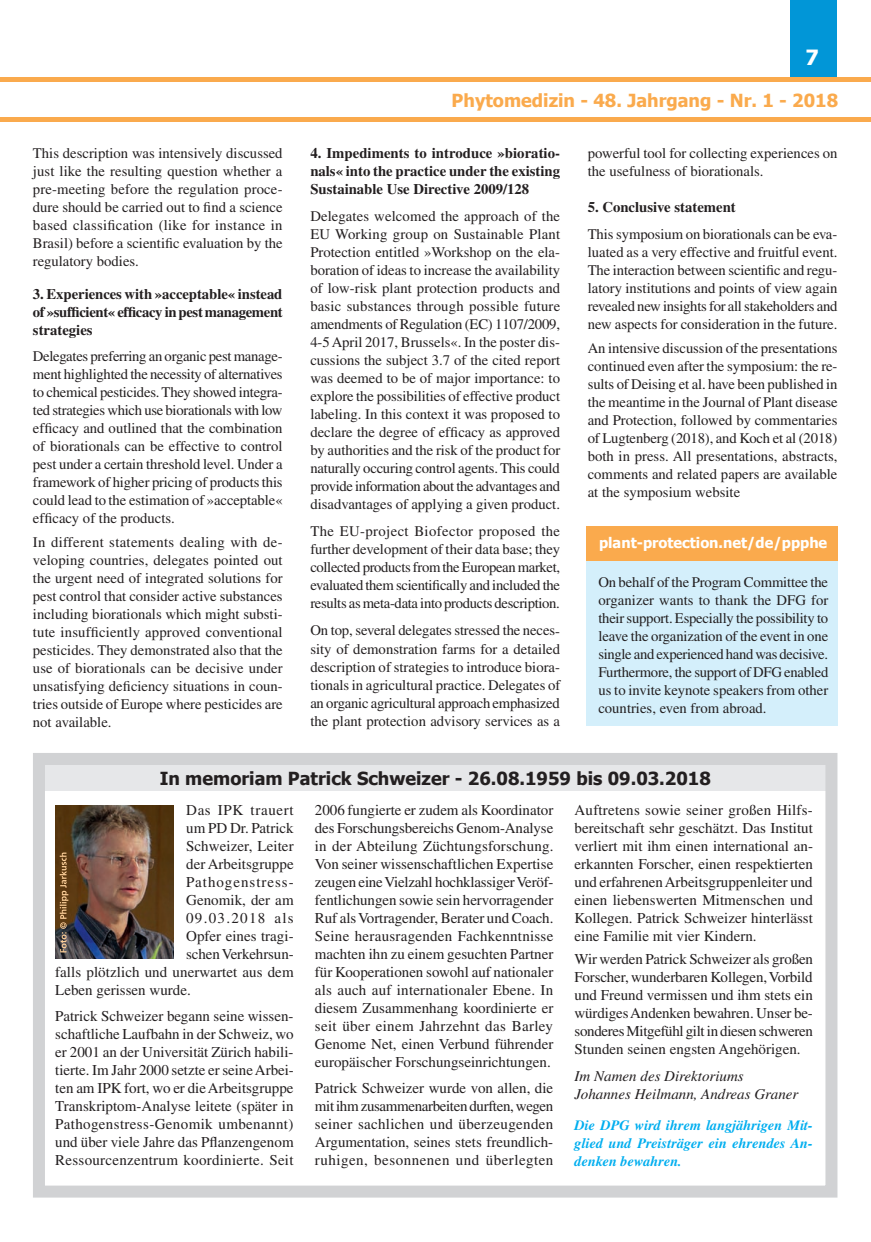
<style>
.page{position:relative;width:871px;height:1242px;background:#fff}
.page>*{position:absolute;margin:0;border:0;box-sizing:border-box;transform-origin:0 0}
.t1{font:700 21px "Tahoma";color:#fff}
.t2{font:700 18px "Tahoma";color:#231f20}
.t3{font:700 18px "Tahoma";color:#faaa4d}
.t4{font:15px/18px "Times";color:#231f20;text-align:justify}
.t5{font:italic 15px/18px "Times";color:#231f20}
.t6{font:15px "Times";letter-spacing:.065em;color:#231f20}
.t7{font:15px "Times";letter-spacing:.045em;color:#231f20}
.t8{font:15px "Times";letter-spacing:.085em;color:#231f20}
.t9{font:14.7px/18px "Times";color:#231f20;text-align:justify}
.t10{font:700 14.7px/18px "Times";color:#231f20;text-align:justify}
.t11{font:700 14.55px "Tahoma";color:#fff}
.t12{font:italic 700 14.25px/18px "Times";color:#00aeef;text-align:justify}
</style>
<div class="page">
<div style="left:38px;top:761px;width:791px;height:30px;background:#e6e7e9"></div>
<div style="left:33px;top:753px;width:804px;height:444px;border:12px solid #d1d2d4"></div>
<div style="left:586px;top:560px;width:251px;height:166px;background:#d4effb"></div>
<div style="left:790px;top:0;width:46px;height:82px;background:#0196d7"></div>
<hr style="left:0;top:117px;width:870px;height:4px;background:#faaa4d">
<hr style="left:0;top:78px;width:870px;height:4px;background:#faaa4d">
<img style="left:56px;top:806px;width:117px;height:153px">
<div style="left:586px;top:526px;width:251px;height:35px;background:#faaa4d"></div>
<svg style="left:60px;top:852px;width:8px;height:100px"></svg>
<p class="t9" style="left:33px;top:144px;width:251px">This description was intensively discussed just like the resulting question whether a pre-meeting before the regulation proce&shy;dure should be carried out to find a science based classification (like for instance in Brasil) before a scientific evaluation by the regulatory bodies.</p>
<p class="t10" style="left:33px;top:285px;width:251px">3. Experiences with »acceptable« instead of »sufficient« efficacy in pest management strategies</p>
<p class="t9" style="left:33px;top:347px;width:251px">Delegates preferring an organic pest manage&shy;ment highlighted the necessity of alternatives to chemical pesticides. They showed integra&shy;ted strategies which use biorationals with low efficacy and outlined that the combination of biorationals can be effective to control pest under a certain threshold level. Under a framework of higher pricing of products this could lead to the estimation of »acceptable« efficacy of the products.</p>
<p class="t9" style="left:33px;top:533px;width:251px">In different statements dealing with de&shy;veloping countries, delegates pointed out the urgent need of integrated solutions for pest control that consider active substances including biorationals which might substi&shy;tute insufficiently approved conventional pesticides. They demonstrated also that the use of biorationals can be decisive under unsatisfying deficiency situations in coun&shy;tries outside of Europe where pesticides are not available.</p>
<h1 class="t1" style="left:805px;top:43px;width:15px">7</h1>
<p class="t3" style="left:451px;top:88px;width:388px">Phytomedizin - 48. Jahrgang - Nr. 1 - 2018</p>
<p class="t10" style="left:310px;top:144px;width:251px">4. Impediments to introduce »bioratio&shy;nals« into the practice under the existing Sustainable Use Directive 2009/128</p>
<p class="t9" style="left:310px;top:207px;width:251px">Delegates welcomed the approach of the EU Working group on Sustainable Plant Protection entitled »Workshop on the ela&shy;boration of ideas to increase the availability of low-risk plant protection products and basic substances through possible future amendments of Regulation (EC) 1107/2009, 4-5 April 2017, Brussels«. In the poster dis&shy;cussions the subject 3.7 of the cited report was deemed to be of major importance: to explore the possibilities of effective product labeling. In this context it was proposed to declare the degree of efficacy as approved by authorities and the risk of the product for naturally occuring control agents. This could provide information about the advantages and disadvantages of applying a given product.</p>
<p class="t9" style="left:310px;top:522px;width:251px">The EU-project Biofector proposed the further development of their data base; they collected products from the European market, evaluated them scientifically and included the results as meta-data into products description.</p>
<p class="t9" style="left:310px;top:621px;width:251px">On top, several delegates stressed the neces&shy;sity of demonstration farms for a detailed description of strategies to introduce biora&shy;tionals in agricultural practice. Delegates of an organic agricultural approach emphasized the plant protection advisory services as a</p>
<p class="t9" style="left:587px;top:144px;width:251px">powerful tool for collecting experiences on the usefulness of biorationals.</p>
<p class="t10" style="left:587px;top:198px;width:149px">5. Conclusive statement</p>
<p class="t9" style="left:587px;top:225px;width:251px">This symposium on biorationals can be eva&shy;luated as a very effective and fruitful event.<br>The interaction between scientific and regu&shy;latory institutions and points of view again revealed new insights for all stakeholders and new aspects for consideration in the future.</p>
<p class="t9" style="left:587px;top:339px;width:251px">An intensive discussion of the presentations continued even after the symposium: the re&shy;sults of Deising et al. have been published in the meantime in the Journal of Plant disease and Protection, followed by commentaries of Lugtenberg (2018), and Koch et al (2018) both in press. All presentations, abstracts, comments and related papers are available at the symposium website</p>
<p class="t11" style="left:598px;top:533px;width:229px">plant-protection.net/de/ppphe</p>
<p class="t9" style="left:598px;top:573px;width:231px">On behalf of the Program Committee the organizer wants to thank the DFG for their support. Especially the possibility to leave the organization of the event in one single and experienced hand was decisive.<br>Furthermore, the support of DFG enabled us to invite keynote speakers from other countries, even from abroad.</p>
<p class="t2" style="left:160px;top:765px;width:552px">In memoriam Patrick Schweizer - 26.08.1959 bis 09.03.2018</p>
<p class="t7" style="left:186px;top:802px;width:109px">Das IPK trauert</p>
<p class="t4" style="left:186px;top:819px;width:109px">um PD Dr. Patrick</p>
<p class="t4" style="left:186px;top:837px;width:109px">Schweizer, Leiter</p>
<p class="t4" style="left:186px;top:855px;width:109px">der Arbeitsgruppe</p>
<p class="t6" style="left:186px;top:874px;width:109px">Pathogenstress-</p>
<p class="t4" style="left:186px;top:891px;width:109px">Genomik, der am</p>
<p class="t8" style="left:186px;top:910px;width:109px">09.03.2018 als</p>
<p class="t4" style="left:186px;top:927px;width:109px">Opfer eines tragi-</p>
<p class="t4" style="left:186px;top:945px;width:109px">schen Verkehrsun-</p>
<p class="t4" style="left:55px;top:963px;width:240px">falls plötzlich und unerwartet aus dem</p>
<p class="t4" style="left:55px;top:981px;width:137px">Leben gerissen wurde.</p>
<p class="t4" style="left:55px;top:1007px;width:240px">Patrick Schweizer begann seine wissen&shy;schaftliche Laufbahn in der Schweiz, wo er 2001 an der Universität Zürich habili&shy;tierte. Im Jahr 2000 setzte er seine Arbei&shy;ten am IPK fort, wo er die Arbeitsgruppe Transkriptom-Analyse leitete (später in Pathogenstress-Genomik umbenannt) und über viele Jahre das Pflanzengenom Ressourcenzentrum koordinierte. Seit</p>
<p class="t4" style="left:315px;top:801px;width:240px">2006 fungierte er zudem als Koordinator des Forschungsbereichs Genom-Analyse in der Abteilung Züchtungsforschung.<br>Von seiner wissenschaftlichen Expertise zeugen eine Vielzahl hochklassiger Veröf&shy;fentlichungen sowie sein hervorragender Ruf als Vortragender, Berater und Coach.<br>Seine herausragenden Fachkenntnisse machten ihn zu einem gesuchten Partner für Kooperationen sowohl auf nationaler als auch auf internationaler Ebene. In diesem Zusammenhang koordinierte er seit über einem Jahrzehnt das Barley Genome Net, einen Verbund führender europäischer Forschungseinrichtungen.</p>
<p class="t4" style="left:315px;top:1079px;width:240px">Patrick Schweizer wurde von allen, die mit ihm zusammenarbeiten durften, wegen seiner sachlichen und überzeugenden Argumentation, seines stets freundlich&shy;ruhigen, besonnenen und überlegten</p>
<p class="t4" style="left:574px;top:801px;width:240px">Auftretens sowie seiner großen Hilfs&shy;bereitschaft sehr geschätzt. Das Institut verliert mit ihm einen international an&shy;erkannten Forscher, einen respektierten und erfahrenen Arbeitsgruppenleiter und einen liebenswerten Mitmenschen und Kollegen. Patrick Schweizer hinterlässt eine Familie mit vier Kindern.</p>
<p class="t4" style="left:574px;top:950px;width:240px">Wir werden Patrick Schweizer als großen Forscher, wunderbaren Kollegen, Vorbild und Freund vermissen und ihm stets ein würdiges Andenken bewahren. Unser be&shy;sonderes Mitgefühl gilt in diesen schweren Stunden seinen engsten Angehörigen.</p>
<p class="t5" style="left:574px;top:1067px;width:225px">Im Namen des Direktoriums<br>Johannes Heilmann, Andreas Graner</p>
<p class="t12" style="left:574px;top:1116px;width:240px">Die DPG wird ihrem langjährigen Mit&shy;glied und Preisträger ein ehrendes An&shy;denken bewahren.</p>
</div>
